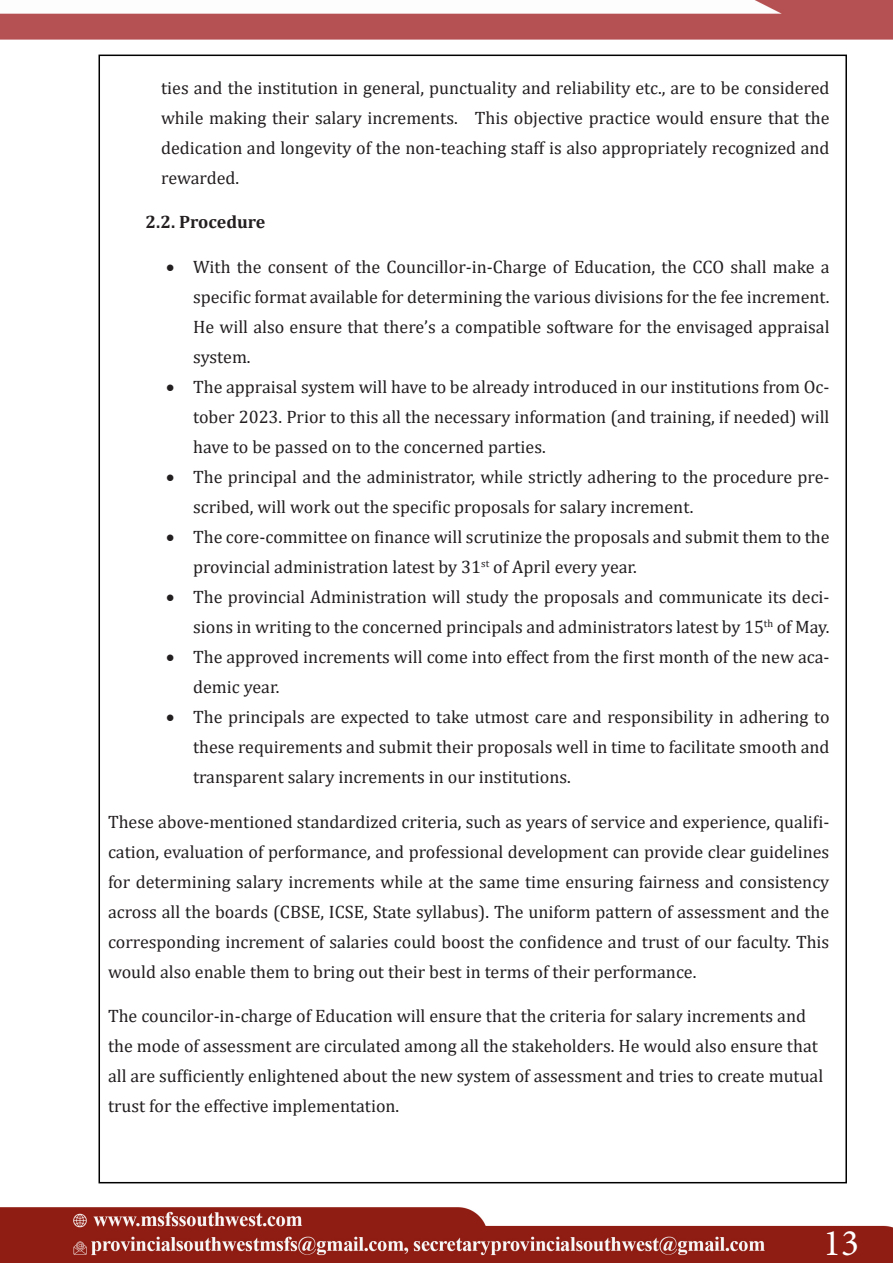
<style>
.page{position:relative;width:893px;height:1263px;background:#fff}
.page>*{position:absolute;margin:0;border:0;box-sizing:border-box;transform-origin:0 0}
.t1{font:37.5px "Minion Pro";color:#fff}
.t2{font:18px/30px "Cambria";color:#231f20;text-align:justify}
.t3{font:700 18px "Cambria";color:#231f20}
</style>
<div class="page">
<img style="left:0;top:0;width:893px;height:1263px">
<p class="t2" style="left:161px;top:73px;width:670px">ties and the institution in general, punctuality and reliability etc., are to be considered while making their salary increments. This objective practice would ensure that the dedication and longevity of the non-teaching staff is also appropriately recognized and rewarded.</p>
<p class="t3" style="left:146px;top:210px;width:121px">2.2. Procedure</p>
<p class="t2" style="left:193px;top:252px;width:638px;text-indent:-27px">• With the consent of the Councillor-in-Charge of Education, the CCO shall make a specific format available for determining the various divisions for the fee increment.<br>He will also ensure that there’s a compatible software for the envisaged appraisal system.</p>
<p class="t2" style="left:193px;top:372px;width:638px;text-indent:-27px">• The appraisal system will have to be already introduced in our institutions from Oc&shy;tober 2023. Prior to this all the necessary information (and training, if needed) will have to be passed on to the concerned parties.</p>
<p class="t2" style="left:193px;top:462px;width:638px;text-indent:-27px">• The principal and the administrator, while strictly adhering to the procedure pre&shy;scribed, will work out the specific proposals for salary increment.</p>
<p class="t2" style="left:193px;top:522px;width:638px;text-indent:-27px">• The core-committee on finance will scrutinize the proposals and submit them to the provincial administration latest by 31<sup>st</sup> of April every year.</p>
<p class="t2" style="left:166px;top:582px;width:665px;text-align:right">• The provincial Administration will study the proposals and communicate its deci&shy;sions in writing to the concerned principals and administrators latest by 15<sup>th</sup> of May.</p>
<p class="t2" style="left:193px;top:642px;width:638px;text-indent:-27px">• The approved increments will come into effect from the first month of the new aca&shy;demic year.</p>
<p class="t2" style="left:193px;top:702px;width:638px;text-indent:-27px">• The principals are expected to take utmost care and responsibility in adhering to these requirements and submit their proposals well in time to facilitate smooth and transparent salary increments in our institutions.</p>
<p class="t2" style="left:108px;top:806px;width:723px">These above-mentioned standardized criteria, such as years of service and experience, qualifi&shy;cation, evaluation of performance, and professional development can provide clear guidelines for determining salary increments while at the same time ensuring fairness and consistency across all the boards (CBSE, ICSE, State syllabus). The uniform pattern of assessment and the corresponding increment of salaries could boost the confidence and trust of our faculty. This would also enable them to bring out their best in terms of their performance.</p>
<p class="t2" style="left:108px;top:1001px;width:717px;text-align:left">The councilor-in-charge of Education will ensure that the criteria for salary increments and the mode of assessment are circulated among all the stakeholders. He would also ensure that all are sufficiently enlightened about the new system of assessment and tries to create mutual trust for the effective implementation.</p>
<h1 class="t1" style="left:823px;top:1218px;width:37px">13</h1>
</div>
